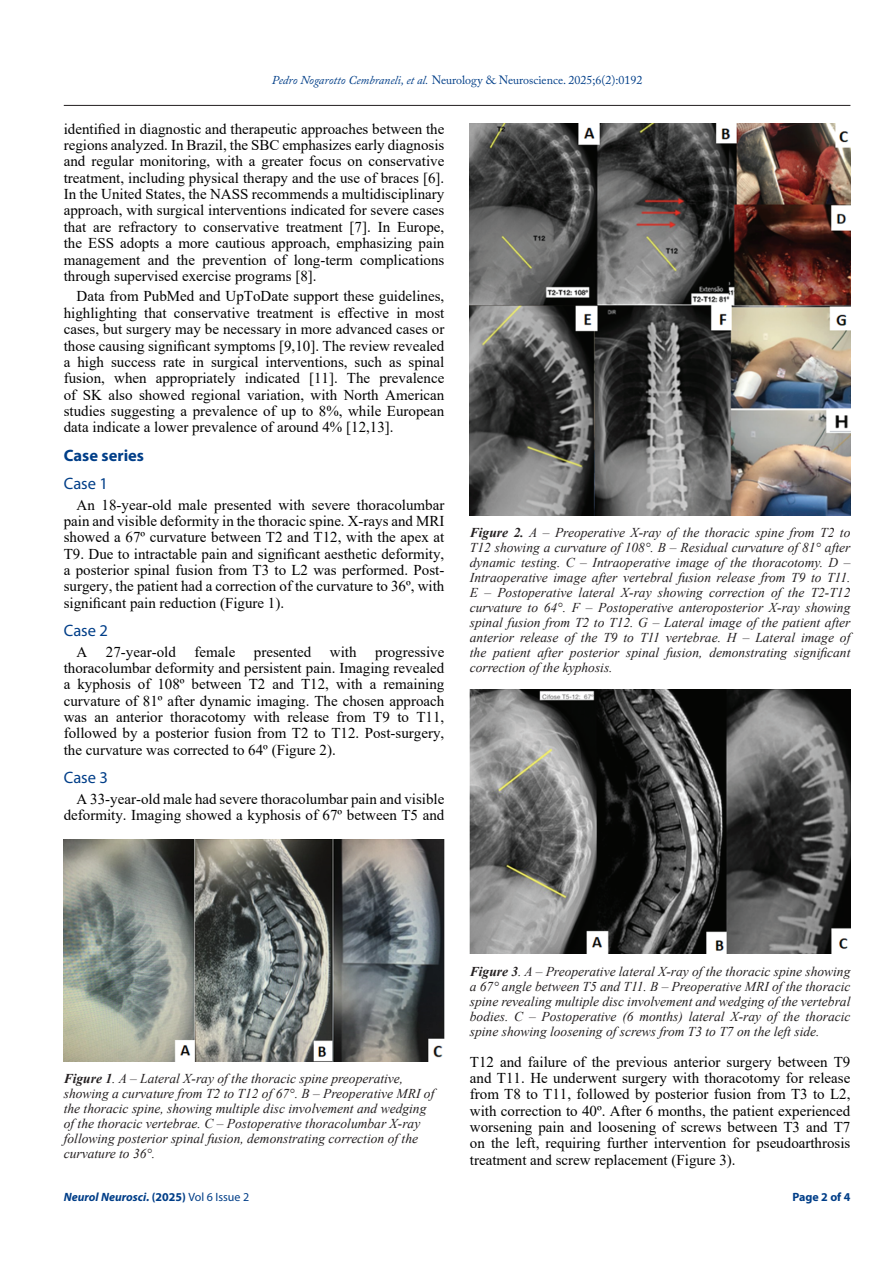
<style>
.page{position:relative;width:893px;height:1263px;background:#fff}
.page>*{position:absolute;margin:0;border:0;box-sizing:border-box;transform-origin:0 0}
.Side-Hedding{font:16.5px "Myriad Pro";color:#003e88}
.Side-Hedding-2{font:700 16.5px "Myriad Pro";color:#003e88}
.Side-Hedding-3{font:15px/16.4px "Times New Roman";color:#000;text-align:justify}
.t1{font:italic 13.5px/15px "Times New Roman";color:#231f20;text-align:justify}
.t2{font:12px "Adobe Caslon Pro";color:#003e88}
.t3{font:italic 700 12px "Myriad Pro";color:#003e88}
.t4{font:700 12px "Myriad Pro";color:#003e88}
.s1{font-style:italic}
.s2{font-weight:700}
.s3{font-style:normal}
.s4{font-weight:400;font-style:normal}
</style>
<div class="page">
<hr style="left:64px;top:105px;width:786px;height:1px;background:#231f20">
<img style="left:64px;top:839px;width:380px;height:222px">
<img style="left:470px;top:123px;width:380px;height:393px">
<img style="left:470px;top:689px;width:380px;height:264px">
<p class="t2" style="left:272px;top:73px;width:372px"><span class="s1">Pedro Nogarotto Cembraneli, et al.</span> Neurology &amp; Neuroscience. 2025;6(2):0192</p>
<p class="Side-Hedding-3" style="left:64px;top:120px;width:382px">identified in diagnostic and therapeutic approaches between the regions analyzed. In Brazil, the SBC emphasizes early diagnosis and regular monitoring, with a greater focus on conservative treatment, including physical therapy and the use of braces [6].<br>In the United States, the NASS recommends a multidisciplinary approach, with surgical interventions indicated for severe cases that are refractory to conservative treatment [7]. In Europe, the ESS adopts a more cautious approach, emphasizing pain management and the prevention of long-term complications through supervised exercise programs [8].</p>
<p class="Side-Hedding-3" style="left:64px;top:288px;width:382px;text-indent:13px">Data from PubMed and UpToDate support these guidelines, highlighting that conservative treatment is effective in most cases, but surgery may be necessary in more advanced cases or those causing significant symptoms [9,10]. The review revealed a high success rate in surgical interventions, such as spinal fusion, when appropriately indicated [11]. The prevalence of SK also showed regional variation, with North American studies suggesting a prevalence of up to 8%, while European data indicate a lower prevalence of around 4% [12,13].</p>
<p class="Side-Hedding-2" style="left:64px;top:444px;width:82px">Case series</p>
<p class="Side-Hedding" style="left:64px;top:473px;width:46px">Case 1</p>
<p class="Side-Hedding-3" style="left:64px;top:496px;width:382px;text-indent:13px">An 18-year-old male presented with severe thoracolumbar pain and visible deformity in the thoracic spine. X-rays and MRI showed a 67º curvature between T2 and T12, with the apex at T9. Due to intractable pain and significant aesthetic deformity, a posterior spinal fusion from T3 to L2 was performed. Post&shy;surgery, the patient had a correction of the curvature to 36º, with significant pain reduction (Figure 1).</p>
<p class="Side-Hedding" style="left:64px;top:620px;width:46px">Case 2</p>
<p class="Side-Hedding-3" style="left:64px;top:643px;width:382px;text-indent:13px">A 27-year-old female presented with progressive thoracolumbar deformity and persistent pain. Imaging revealed a kyphosis of 108º between T2 and T12, with a remaining curvature of 81º after dynamic imaging. The chosen approach was an anterior thoracotomy with release from T9 to T11, followed by a posterior fusion from T2 to T12. Post-surgery, the curvature was corrected to 64º (Figure 2).</p>
<p class="Side-Hedding" style="left:64px;top:767px;width:46px">Case 3</p>
<p class="Side-Hedding-3" style="left:64px;top:790px;width:382px;text-align:right">A 33-year-old male had severe thoracolumbar pain and visible deformity. Imaging showed a kyphosis of 67º between T5 and</p>
<p class="t1" style="left:470px;top:525px;width:382px"><span class="s2">Figure 2.</span> A – Preoperative X-ray of the thoracic spine from T2 to T12 showing a curvature of 108°. B – Residual curvature of 81° after dynamic testing. C – Intraoperative image of the thoracotomy. D – Intraoperative image after vertebral fusion release from T9 to T11.<br>E – Postoperative lateral X-ray showing correction of the T2-T12 curvature to 64°. F – Postoperative anteroposterior X-ray showing spinal fusion from T2 to T12. G – Lateral image of the patient after anterior release of the T9 to T11 vertebrae. H – Lateral image of the patient after posterior spinal fusion, demonstrating significant correction of the kyphosis.</p>
<p class="t1" style="left:64px;top:1070px;width:372px;text-align:left"><span class="s2">Figure 1</span>. A – Lateral X-ray of the thoracic spine preoperative, showing a curvature from T2 to T12 of 67°. B – Preoperative MRI of the thoracic spine, showing multiple disc involvement and wedging of the thoracic vertebrae. C – Postoperative thoracolumbar X-ray following posterior spinal fusion, demonstrating correction of the curvature to 36°.</p>
<p class="t3" style="left:64px;top:1189px;width:187px">Neurol Neurosci. <span class="s3">(2025)</span> <span class="s4">Vol 6 Issue 2</span></p>
<p class="t1" style="left:470px;top:963px;width:382px"><span class="s2">Figure 3</span>. A – Preoperative lateral X-ray of the thoracic spine showing a 67° angle between T5 and T11. B – Preoperative MRI of the thoracic spine revealing multiple disc involvement and wedging of the vertebral bodies. C – Postoperative (6 months) lateral X-ray of the thoracic spine showing loosening of screws from T3 to T7 on the left side.</p>
<p class="Side-Hedding-3" style="left:470px;top:1053px;width:382px">T12 and failure of the previous anterior surgery between T9 and T11. He underwent surgery with thoracotomy for release from T8 to T11, followed by posterior fusion from T3 to L2, with correction to 40º. After 6 months, the patient experienced worsening pain and loosening of screws between T3 and T7 on the left, requiring further intervention for pseudoarthrosis treatment and screw replacement (Figure 3).</p>
<p class="t4" style="left:792px;top:1189px;width:60px">Page 2 of 4</p>
</div>
